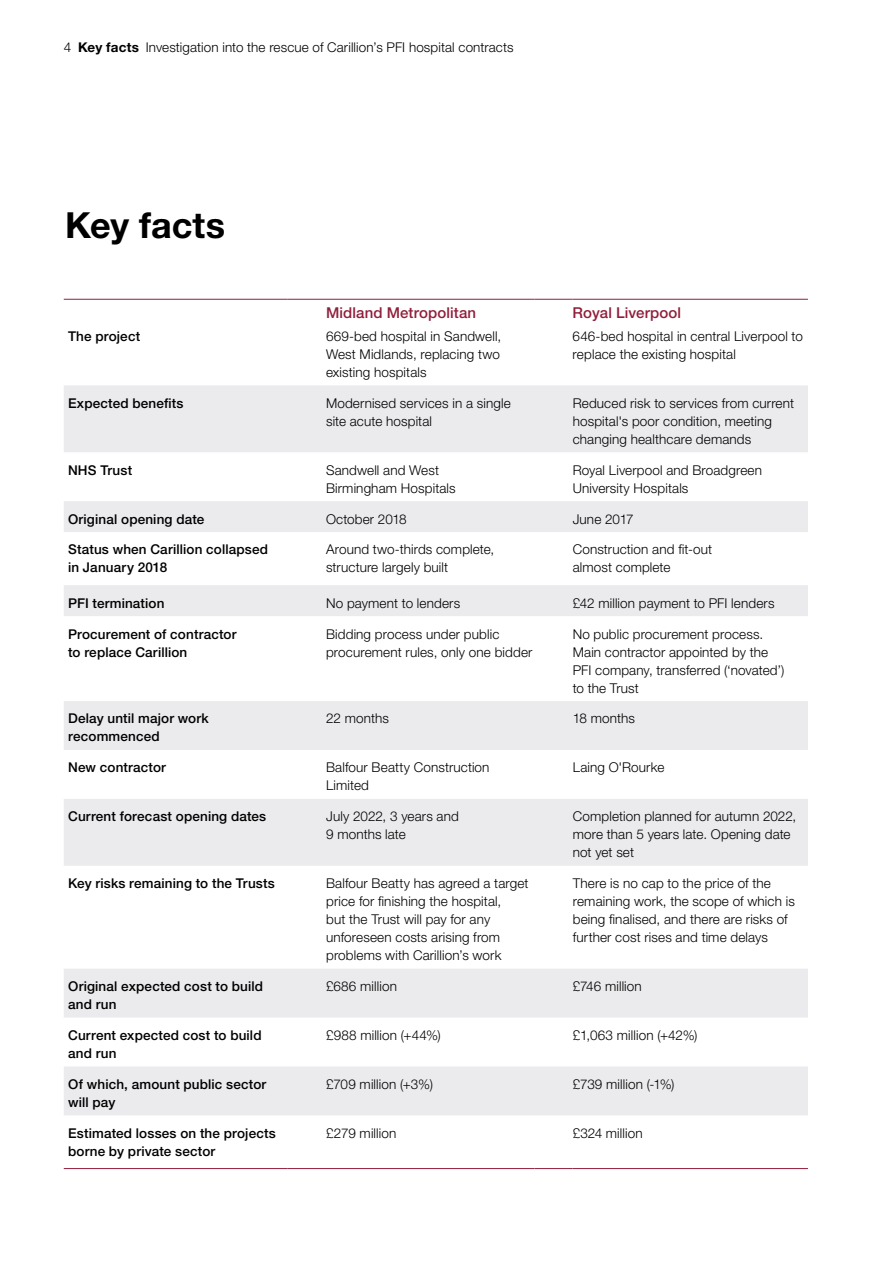
<style>
.page{position:relative;width:893px;height:1263px;background:#fff}
.page>*{position:absolute;margin:0;border:0;box-sizing:border-box;transform-origin:0 0}
.heading_1_summary{font:700 36px "Helvetica Neue LT Std";color:#000}
.t1{font:500 15px "Helvetica Neue LT Std";letter-spacing:.005em;color:#911f3b}
.t2{font:300 13.5px/18px "Helvetica Neue LT Std";letter-spacing:.01em;color:#000}
.t3{font:500 13.5px/18px "Helvetica Neue LT Std";letter-spacing:.01em;color:#000}
.s1{font-weight:700}
</style>
<div class="page">
<svg style="left:64px;top:385px;width:744px;height:730px"></svg>
<hr style="left:64px;top:299px;width:224px;height:1px;background:#911f3b">
<hr style="left:288px;top:299px;width:38px;height:1px;background:#911f3b">
<hr style="left:326px;top:299px;width:208px;height:1px;background:#911f3b">
<hr style="left:534px;top:299px;width:39px;height:1px;background:#911f3b">
<hr style="left:573px;top:299px;width:235px;height:1px;background:#911f3b">
<hr style="left:64px;top:1168px;width:224px;height:1px;background:#911f3b">
<hr style="left:288px;top:1168px;width:38px;height:1px;background:#911f3b">
<hr style="left:326px;top:1168px;width:208px;height:1px;background:#911f3b">
<hr style="left:534px;top:1168px;width:39px;height:1px;background:#911f3b">
<hr style="left:573px;top:1168px;width:235px;height:1px;background:#911f3b">
<p class="t2" style="left:64px;top:38px;width:451px">4 <span class="s1">Key facts</span> Investigation into the rescue of Carillion’s PFI hospital contracts</p>
<h1 class="heading_1_summary" style="left:65px;top:203px;width:161px">Key facts</h1>
<p class="t1" style="left:326px;top:304px;width:152px">Midland Metropolitan</p>
<p class="t1" style="left:573px;top:304px;width:110px">Royal Liverpool</p>
<p class="t3" style="left:68px;top:327px;width:74px">The project</p>
<p class="t2" style="left:326px;top:327px;width:177px;text-align:justify">669-bed hospital in Sandwell, West Midlands, replacing two existing hospitals</p>
<p class="t2" style="left:573px;top:327px;width:232px">646-bed hospital in central Liverpool to replace the existing hospital</p>
<p class="t3" style="left:68px;top:394px;width:117px">Expected benefits</p>
<p class="t2" style="left:326px;top:394px;width:186px">Modernised services in a single site acute hospital</p>
<p class="t2" style="left:573px;top:394px;width:223px">Reduced risk to services from current hospital's poor condition, meeting changing healthcare demands</p>
<p class="t3" style="left:68px;top:461px;width:66px">NHS Trust</p>
<p class="t2" style="left:326px;top:461px;width:131px">Sandwell and West<br>Birmingham Hospitals</p>
<p class="t2" style="left:573px;top:461px;width:191px">Royal Liverpool and Broadgreen<br>University Hospitals</p>
<p class="t3" style="left:68px;top:510px;width:138px">Original opening date</p>
<p class="t2" style="left:326px;top:509px;width:82px">October 2018</p>
<p class="t2" style="left:573px;top:509px;width:62px">June 2017</p>
<p class="t3" style="left:68px;top:540px;width:201px">Status when Carillion collapsed in January 2018</p>
<p class="t2" style="left:326px;top:540px;width:170px">Around two-thirds complete, structure largely built</p>
<p class="t2" style="left:573px;top:540px;width:141px">Construction and fit-out almost complete</p>
<p class="t3" style="left:68px;top:594px;width:98px">PFI termination</p>
<p class="t2" style="left:326px;top:593px;width:136px">No payment to lenders</p>
<p class="t2" style="left:573px;top:593px;width:203px">£42 million payment to PFI lenders</p>
<p class="t3" style="left:68px;top:625px;width:170px">Procurement of contractor to replace Carillion</p>
<p class="t2" style="left:326px;top:624px;width:208px">Bidding process under public procurement rules, only one bidder</p>
<p class="t2" style="left:573px;top:624px;width:213px">No public procurement process.<br>Main contractor appointed by the<br>PFI company, transferred (‘novated’) to the Trust</p>
<p class="t3" style="left:68px;top:709px;width:142px">Delay until major work recommenced</p>
<p class="t2" style="left:326px;top:709px;width:64px">22 months</p>
<p class="t2" style="left:573px;top:709px;width:64px">18 months</p>
<p class="t3" style="left:68px;top:758px;width:99px">New contractor</p>
<p class="t2" style="left:326px;top:758px;width:165px">Balfour Beatty Construction<br>Limited</p>
<p class="t2" style="left:573px;top:758px;width:93px">Laing O'Rourke</p>
<p class="t3" style="left:68px;top:807px;width:200px">Current forecast opening dates</p>
<p class="t2" style="left:326px;top:807px;width:134px">July 2022, 3 years and<br>9 months late</p>
<p class="t2" style="left:573px;top:807px;width:225px">Completion planned for autumn 2022, more than 5 years late. Opening date not yet set</p>
<p class="t3" style="left:68px;top:874px;width:208px">Key risks remaining to the Trusts</p>
<p class="t2" style="left:326px;top:874px;width:204px">Balfour Beatty has agreed a target price for finishing the hospital,<br>but the Trust will pay for any unforeseen costs arising from problems with Carillion’s work</p>
<p class="t2" style="left:573px;top:874px;width:224px">There is no cap to the price of the remaining work, the scope of which is being finalised, and there are risks of further cost rises and time delays</p>
<p class="t3" style="left:68px;top:977px;width:196px">Original expected cost to build and run</p>
<p class="t2" style="left:326px;top:977px;width:72px">£686 million</p>
<p class="t2" style="left:573px;top:977px;width:70px">£746 million</p>
<p class="t3" style="left:68px;top:1026px;width:195px">Current expected cost to build and run</p>
<p class="t2" style="left:326px;top:1026px;width:116px">£988 million (+44%)</p>
<p class="t2" style="left:573px;top:1026px;width:126px">£1,063 million (+42%)</p>
<p class="t3" style="left:68px;top:1075px;width:200px">Of which, amount public sector will pay</p>
<p class="t2" style="left:326px;top:1075px;width:108px">£709 million (+3%)</p>
<p class="t2" style="left:573px;top:1075px;width:103px">£739 million (-1%)</p>
<p class="t3" style="left:68px;top:1124px;width:209px">Estimated losses on the projects borne by private sector</p>
<p class="t2" style="left:326px;top:1123px;width:72px">£279 million</p>
<p class="t2" style="left:573px;top:1123px;width:71px">£324 million</p>
</div>
